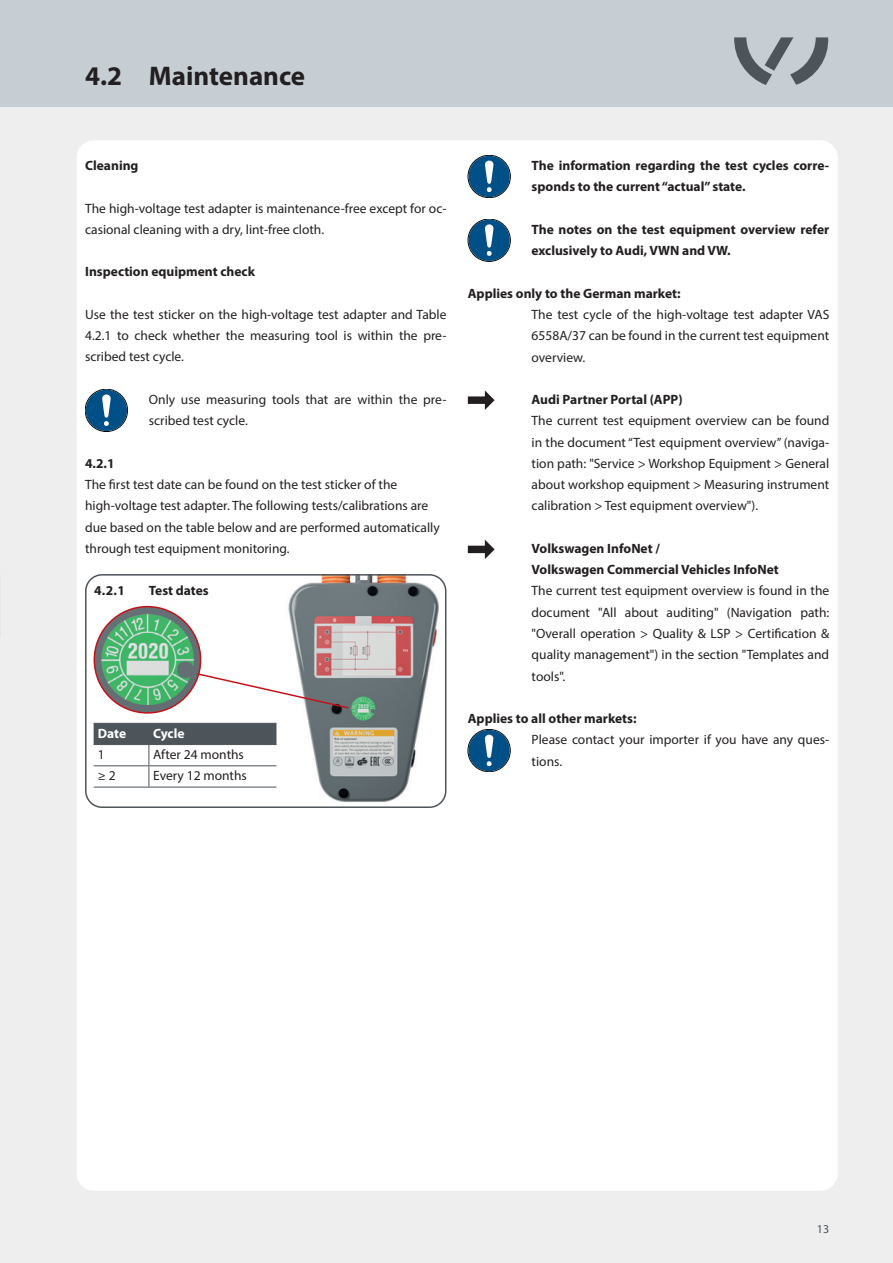
<style>
.page{position:relative;width:893px;height:1263px;background:#eeeeef}
.page>*{position:absolute;margin:0;border:0;box-sizing:border-box;transform-origin:0 0}
.t1{font:700 27px "Myriad Pro";color:#231f20}
.t2{font:13.5px/21.3px "Myriad Pro";color:#231f20}
.t3{font:700 13.5px/21.3px "Myriad Pro";color:#231f20}
.t4{font:700 13.5px "Myriad Pro";letter-spacing:-.005em;color:#fff}
.t5{font:12px "Myriad Pro";color:#4d545a}
</style>
<div class="page">
<div style="left:0;top:0;width:893px;height:106px;background:#c6ced4"></div>
<svg style="left:734px;top:37px;width:94px;height:48px"></svg>
<div style="left:77px;top:140px;width:761px;height:1051px;background:#fff;border-radius:17px"></div>
<img style="left:186px;top:574px;width:260px;height:234px">
<div style="left:85px;top:574px;width:361px;height:234px;border:2px solid #4d545a;border-radius:16px"></div>
<img style="left:94px;top:607px;width:107px;height:106px;border-radius:53px">
<div style="left:94px;top:606px;width:107px;height:108px;border:2px solid #c4121a;border-radius:50%"></div>
<svg style="left:196px;top:672px;width:154px;height:38px"></svg>
<div style="left:468px;top:155px;width:42px;height:43px;border:1px solid #000001;border-radius:50%"></div>
<svg style="left:468px;top:155px;width:42px;height:42px"></svg>
<div style="left:85px;top:389px;width:43px;height:43px;border:1px solid #000001;border-radius:50%"></div>
<svg style="left:85px;top:389px;width:43px;height:42px"></svg>
<svg style="left:468px;top:390px;width:27px;height:20px"></svg>
<svg style="left:468px;top:540px;width:27px;height:19px"></svg>
<div style="left:468px;top:729px;width:42px;height:43px;border:1px solid #000001;border-radius:50%"></div>
<svg style="left:468px;top:729px;width:42px;height:42px"></svg>
<svg style="left:468px;top:219px;width:42px;height:42px"></svg>
<svg style="left:94px;top:723px;width:182px;height:64px"></svg>
<hr style="left:94px;top:787px;width:55px;height:1px;background:#4d545a">
<hr style="left:149px;top:787px;width:127px;height:1px;background:#4d545a">
<h1 class="t1" style="left:85px;top:58px;width:222px">4.2 Maintenance</h1>
<p class="t3" style="left:85px;top:154px;width:55px">Cleaning</p>
<p class="t2" style="left:85px;top:197px;width:363px">The high-voltage test adapter is maintenance-free except for oc&shy;casional cleaning with a dry, lint-free cloth.</p>
<p class="t3" style="left:85px;top:261px;width:171px">Inspection equipment check</p>
<p class="t2" style="left:85px;top:304px;width:363px;text-align:justify">Use the test sticker on the high-voltage test adapter and Table 4.2.1 to check whether the measuring tool is within the pre&shy;scribed test cycle.</p>
<p class="t2" style="left:149px;top:389px;width:299px">Only use measuring tools that are within the pre&shy;scribed test cycle.</p>
<p class="t3" style="left:85px;top:452px;width:31px">4.2.1</p>
<p class="t2" style="left:85px;top:474px;width:356px">The first test date can be found on the test sticker of the high-voltage test adapter. The following tests/calibrations are due based on the table below and are performed automatically through test equipment monitoring.</p>
<p class="t3" style="left:94px;top:580px;width:32px">4.2.1</p>
<p class="t3" style="left:149px;top:580px;width:61px">Test dates</p>
<p class="t4" style="left:98px;top:724px;width:30px">Date</p>
<p class="t4" style="left:153px;top:724px;width:33px">Cycle</p>
<p class="t2" style="left:98px;top:743px;width:8px">1</p>
<p class="t2" style="left:153px;top:743px;width:92px">After 24 months</p>
<p class="t2" style="left:98px;top:765px;width:19px">≥ 2</p>
<p class="t2" style="left:153px;top:765px;width:95px">Every 12 months</p>
<p class="t3" style="left:532px;top:154px;width:299px">The information regarding the test cycles corre&shy;sponds to the current “actual” state.</p>
<p class="t3" style="left:532px;top:218px;width:299px">The notes on the test equipment overview refer exclusively to Audi, VWN and VW.</p>
<p class="t3" style="left:468px;top:282px;width:214px">Applies only to the German market:</p>
<p class="t2" style="left:532px;top:304px;width:299px;text-align:justify">The test cycle of the high-voltage test adapter VAS 6558A/37 can be found in the current test equipment overview.</p>
<p class="t3" style="left:532px;top:388px;width:152px">Audi Partner Portal (APP)</p>
<p class="t2" style="left:532px;top:410px;width:299px;text-align:justify">The current test equipment overview can be found in the document “Test equipment overview” (naviga&shy;tion path: "Service &gt; Workshop Equipment &gt; General about workshop equipment &gt; Measuring instrument calibration &gt; Test equipment overview").</p>
<p class="t3" style="left:532px;top:537px;width:249px">Volkswagen InfoNet /<br>Volkswagen Commercial Vehicles InfoNet</p>
<p class="t2" style="left:532px;top:580px;width:299px;text-align:justify">The current test equipment overview is found in the document "All about auditing" (Navigation path: "Overall operation &gt; Quality &amp; LSP &gt; Certification &amp; quality management") in the section "Templates and tools".</p>
<p class="t3" style="left:468px;top:707px;width:170px">Applies to all other markets:</p>
<p class="t2" style="left:532px;top:729px;width:299px">Please contact your importer if you have any ques&shy;tions.</p>
<p class="t5" style="left:817px;top:1222px;width:14px">13</p>
</div>
